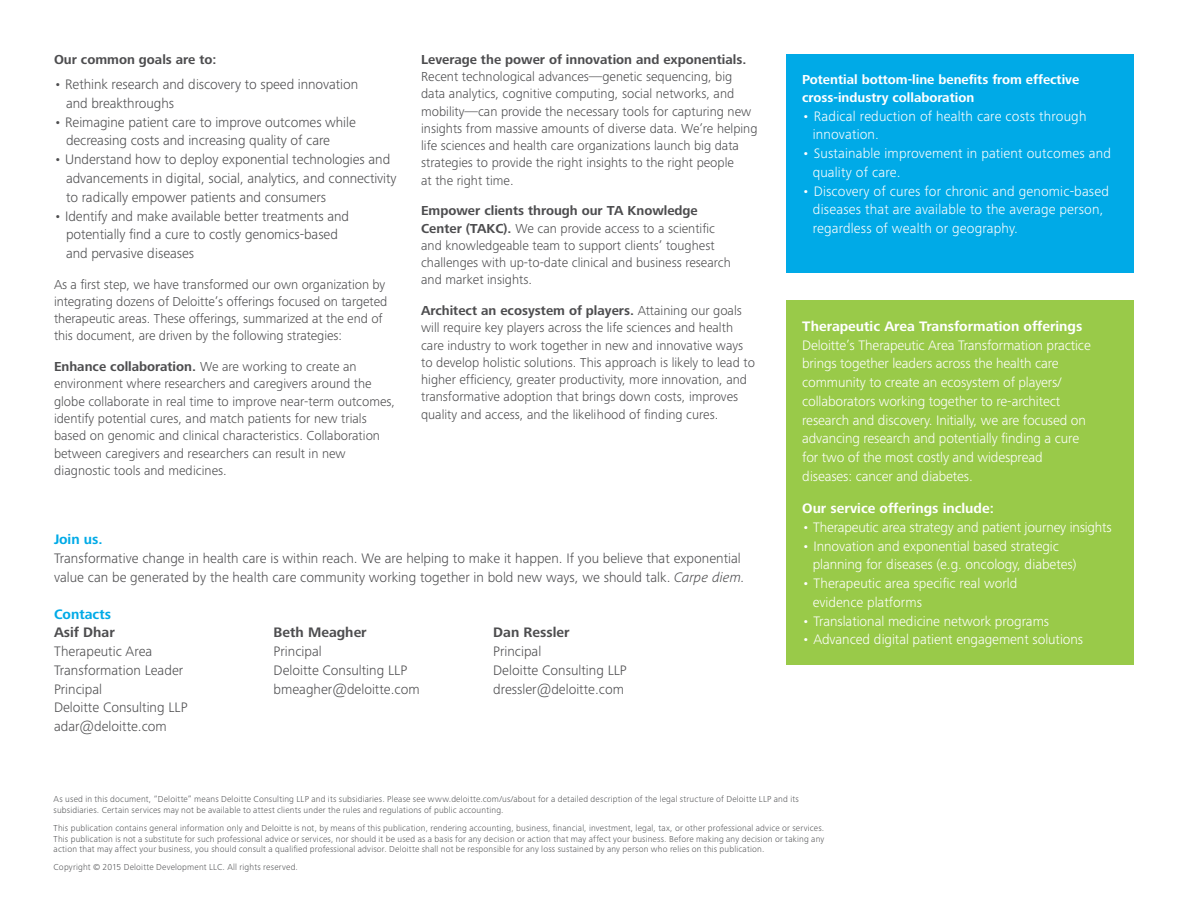
<style>
.page{position:relative;width:1188px;height:918px;background:#fff}
.page>*{position:absolute;margin:0;border:0;box-sizing:border-box;transform-origin:0 0}
.t1{font:300 14.25px/18.8px "Frutiger Next Pro";letter-spacing:-.005em;color:#fff}
.t2{font:300 14.25px/18.8px "Frutiger Next Pro";letter-spacing:-.005em;color:#4d4d4f}
.t3{font:700 14.25px "Frutiger Next Pro";color:#fff}
.t4{font:700 14.25px "Frutiger Next Pro";color:#4d4d4f}
.t5{font:700 14.25px "Frutiger Next Pro";color:#00aae7}
.t6{font:300 13.5px/17.2px "Frutiger Next Pro";color:#4d4d4f}
.t7{font:700 13.5px/18px "Frutiger Next Pro";color:#fff}
.t8{font:700 13.5px "Frutiger Next Pro";color:#4d4d4f}
.t9{font:300 9px/10.8px "Frutiger Next Pro";letter-spacing:.02em;color:#58595b}
.s1{font-weight:700}
.s2{font-style:italic}
</style>
<div class="page">
<div style="left:786px;top:54px;width:348px;height:218px;background:#00aae7"></div>
<div style="left:786px;top:300px;width:348px;height:365px;background:#99ca49"></div>
<p class="t8" style="left:54px;top:52px;width:164px">Our common goals are to:</p>
<p class="t2" style="left:66px;top:75px;width:294px;text-indent:-12px">• Rethink research and discovery to speed innovation and breakthroughs</p>
<p class="t2" style="left:66px;top:113px;width:291px;text-indent:-12px">• Reimagine patient care to improve outcomes while decreasing costs and increasing quality of care</p>
<p class="t2" style="left:66px;top:150px;width:332px;text-indent:-12px">• Understand how to deploy exponential technologies and advancements in digital, social, analytics, and connectivity to radically empower patients and consumers</p>
<p class="t2" style="left:66px;top:206px;width:285px;text-indent:-12px">• Identify and make available better treatments and potentially find a cure to costly genomics-based and pervasive diseases</p>
<p class="t6" style="left:54px;top:276px;width:335px">As a first step, we have transformed our own organization by integrating dozens of Deloitte’s offerings focused on targeted therapeutic areas. These offerings, summarized at the end of this document, are driven by the following strategies:</p>
<p class="t6" style="left:54px;top:358px;width:343px"><span class="s1">Enhance collaboration.</span> We are working to create an environment where researchers and caregivers around the globe collaborate in real time to improve near-term outcomes, identify potential cures, and match patients for new trials based on genomic and clinical characteristics. Collaboration between caregivers and researchers can result in new diagnostic tools and medicines.</p>
<p class="t8" style="left:421px;top:52px;width:327px">Leverage the power of innovation and exponentials.</p>
<p class="t6" style="left:421px;top:68px;width:338px">Recent technological advances—genetic sequencing, big data analytics, cognitive computing, social networks, and mobility—can provide the necessary tools for capturing new insights from massive amounts of diverse data. We’re helping life sciences and health care organizations launch big data strategies to provide the right insights to the right people<br>at the right time.</p>
<p class="t6" style="left:421px;top:202px;width:311px"><span class="s1">Empower clients through our TA Knowledge Center (TAKC).</span> We can provide access to a scientific and knowledgeable team to support clients’ toughest challenges with up-to-date clinical and business research and market insights.</p>
<p class="t6" style="left:421px;top:302px;width:335px"><span class="s1">Architect an ecosystem of players.</span> Attaining our goals will require key players across the life sciences and health care industry to work together in new and innovative ways to develop holistic solutions. This approach is likely to lead to higher efficiency, greater productivity, more innovation, and transformative adoption that brings down costs, improves quality and access, and the likelihood of finding cures.</p>
<p class="t5" style="left:54px;top:531px;width:50px">Join us.</p>
<p class="t2" style="left:54px;top:549px;width:692px">Transformative change in health care is within reach. We are helping to make it happen. If you believe that exponential value can be generated by the health care community working together in bold new ways, we should talk. <span class="s2">Carpe diem.</span></p>
<p class="t5" style="left:54px;top:606px;width:59px">Contacts</p>
<p class="t4" style="left:54px;top:624px;width:62px">Asif Dhar</p>
<p class="t2" style="left:54px;top:642px;width:135px">Therapeutic Area<br>Transformation Leader<br>Principal<br>Deloitte Consulting LLP adar@deloitte.com</p>
<p class="t4" style="left:274px;top:624px;width:95px">Beth Meagher</p>
<p class="t2" style="left:274px;top:642px;width:148px">Principal<br>Deloitte Consulting LLP bmeagher@deloitte.com</p>
<p class="t4" style="left:493px;top:624px;width:78px">Dan Ressler</p>
<p class="t2" style="left:493px;top:642px;width:135px">Principal<br>Deloitte Consulting LLP dressler@deloitte.com</p>
<p class="t7" style="left:802px;top:70px;width:279px">Potential bottom-line benefits from effective cross-industry collaboration</p>
<p class="t1" style="left:813px;top:107px;width:275px;text-indent:-11px">• Radical reduction of health care costs through innovation.</p>
<p class="t1" style="left:813px;top:144px;width:300px;text-indent:-11px">• Sustainable improvement in patient outcomes and quality of care.</p>
<p class="t1" style="left:813px;top:182px;width:298px;text-indent:-11px">• Discovery of cures for chronic and genomic-based diseases that are available to the average person, regardless of wealth or geography.</p>
<p class="t3" style="left:802px;top:318px;width:282px">Therapeutic Area Transformation offerings</p>
<p class="t1" style="left:802px;top:336px;width:290px">Deloitte’s Therapeutic Area Transformation practice brings together leaders across the health care community to create an ecosystem of players/ collaborators working together to re-architect research and discovery. Initially, we are focused on advancing research and potentially finding a cure for two of the most costly and widespread diseases: cancer and diabetes.</p>
<p class="t3" style="left:802px;top:500px;width:193px">Our service offerings include:</p>
<p class="t1" style="left:802px;top:518px;width:311px">• Therapeutic area strategy and patient journey insights</p>
<p class="t1" style="left:813px;top:537px;width:265px;text-indent:-11px">• Innovation and exponential based strategic planning for diseases (e.g. oncology, diabetes)</p>
<p class="t1" style="left:813px;top:574px;width:206px;text-indent:-11px">• Therapeutic area specific real world evidence platforms</p>
<p class="t1" style="left:802px;top:612px;width:249px">• Translational medicine network programs</p>
<p class="t1" style="left:802px;top:630px;width:283px">• Advanced digital patient engagement solutions</p>
<p class="t9" style="left:54px;top:794px;width:747px">As used in this document, “Deloitte” means Deloitte Consulting LLP and its subsidiaries. Please see www.deloitte.com/us/about for a detailed description of the legal structure of Deloitte LLP and its subsidiaries. Certain services may not be available to attest clients under the rules and regulations of public accounting.</p>
<p class="t9" style="left:54px;top:822px;width:772px;text-align:justify">This publication contains general information only and Deloitte is not, by means of this publication, rendering accounting, business, financial, investment, legal, tax, or other professional advice or services.<br>This publication is not a substitute for such professional advice or services, nor should it be used as a basis for any decision or action that may affect your business. Before making any decision or taking any action that may affect your business, you should consult a qualified professional advisor. Deloitte shall not be responsible for any loss sustained by any person who relies on this publication.</p>
<p class="t9" style="left:54px;top:862px;width:246px">Copyright © 2015 Deloitte Development LLC. All rights reserved.</p>
</div>
